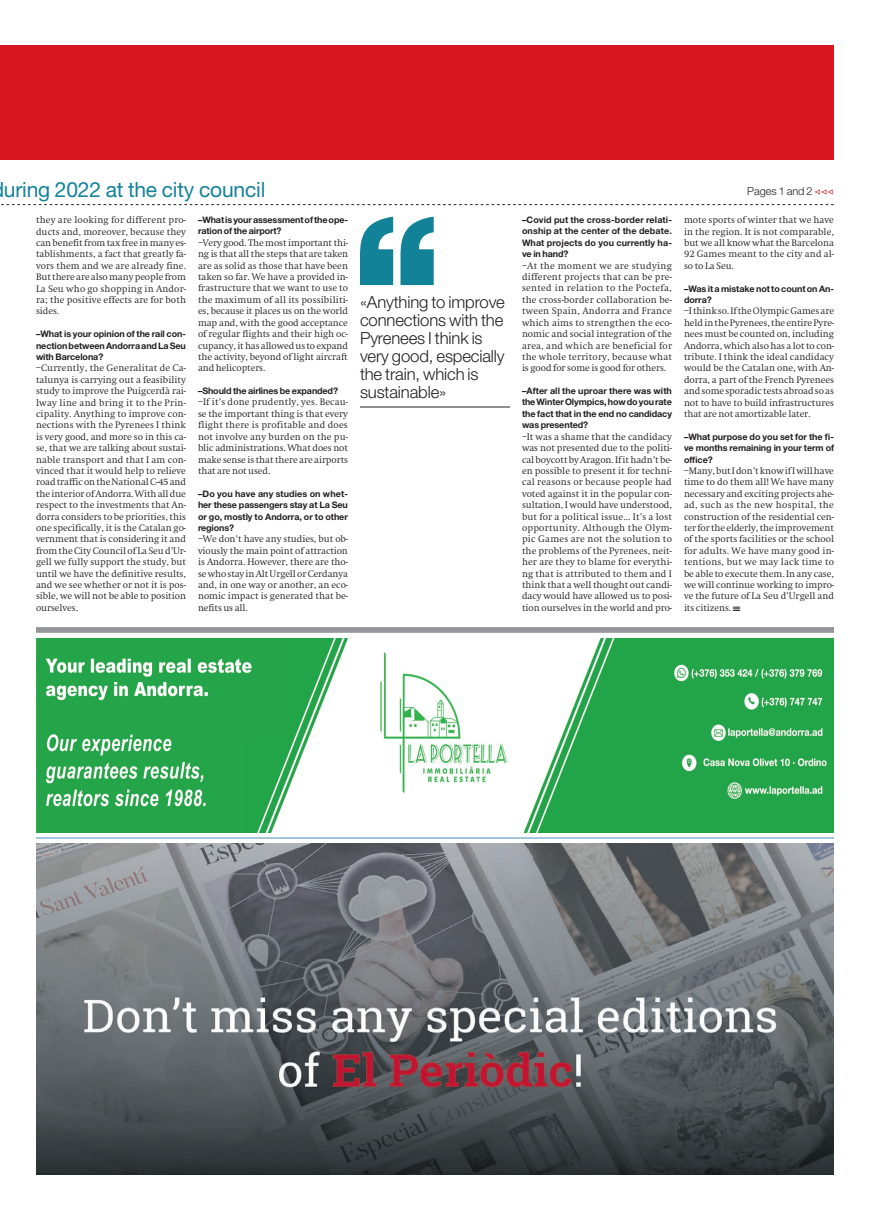
<style>
.page{position:relative;width:870px;height:1220px;background:#fff}
.page>*{position:absolute;margin:0;border:0;box-sizing:border-box;transform-origin:0 0}
.t1{font:21px "Helvetica Neue LT Std";letter-spacing:-.01em;color:#128298}
.Frase_Txt{font:300 16.7px/18px "Helvetica Neue LT Std";letter-spacing:-.01em;color:#231f20}
.t2{font:300 11px "Helvetica Neue LT Std";letter-spacing:-.01em;color:#231f20}
.A_Texto{font:300 9.1px/11.4px "Swift ND Std";letter-spacing:-.01em;color:#231f20;text-align:justify}
.A_Texto-2{font:700 9px/11.4px "Helvetica Neue LT Std";letter-spacing:-.01em;color:#231f20;text-align:justify}
</style>
<div class="page">
<div style="left:0;top:46px;width:834px;height:114px;background:#d7171f"></div>
<img style="left:36px;top:638px;width:798px;height:194px">
<div style="left:36px;top:627px;width:798px;height:6px;background:#939598"></div>
<svg style="left:1px;top:204px;width:833px;height:1px"></svg>
<svg style="left:360px;top:217px;width:74px;height:68px"></svg>
<hr style="left:360px;top:407px;width:150px;height:1px;background:#231f20">
<img style="left:36px;top:844px;width:798px;height:330px">
<hr style="left:36px;top:837px;width:798px;height:1px;background:#4f8abd">
<h1 class="t1" style="left:4px;top:177px;width:263px">uring 2022 at the city council</h1>
<p class="t2" style="left:747px;top:185px;width:67px">Pages 1 and 2</p>
<p class="A_Texto" style="left:36px;top:214px;width:152px">they are looking for different pro&shy;ducts and, moreover, because they can benefit from tax free in many es&shy;tablishments, a fact that greatly fa&shy;vors them and we are already fine.<br>But there are also many people from La Seu who go shopping in Andor&shy;ra; the positive effects are for both sides.</p>
<p class="A_Texto-2" style="left:36px;top:328px;width:152px">–What is your opinion of the rail con&shy;nection between Andorra and La Seu with Barcelona?</p>
<p class="A_Texto" style="left:36px;top:363px;width:152px">–Currently, the Generalitat de Ca&shy;talunya is carrying out a feasibility study to improve the Puigcerdà rai&shy;lway line and bring it to the Prin&shy;cipality. Anything to improve con&shy;nections with the Pyrenees I think is very good, and more so in this ca&shy;se, that we are talking about sustai&shy;nable transport and that I am con&shy;vinced that it would help to relieve road traffic on the National C-45 and the interior of Andorra. With all due respect to the investments that An&shy;dorra considers to be priorities, this one specifically, it is the Catalan go&shy;vernment that is considering it and from the City Council of La Seu d’Ur&shy;gell we fully support the study, but until we have the definitive results, and we see whether or not it is pos&shy;sible, we will not be able to position ourselves.</p>
<p class="A_Texto" style="left:684px;top:214px;width:152px">mote sports of winter that we have in the region. It is not comparable, but we all know what the Barcelona 92 Games meant to the city and al&shy;so to La Seu.</p>
<p class="A_Texto-2" style="left:684px;top:282px;width:152px">–Was it a mistake not to count on An&shy;dorra?</p>
<p class="A_Texto" style="left:684px;top:306px;width:152px">–I think so. If the Olympic Games are held in the Pyrenees, the entire Pyre&shy;nees must be counted on, including Andorra, which also has a lot to con&shy;tribute. I think the ideal candidacy would be the Catalan one, with An&shy;dorra, a part of the French Pyrenees and some sporadic tests abroad so as not to have to build infrastructures that are not amortizable later.</p>
<p class="A_Texto-2" style="left:684px;top:431px;width:152px">–What purpose do you set for the fi&shy;ve months remaining in your term of office?</p>
<p class="A_Texto" style="left:684px;top:465px;width:152px">–Many, but I don’t know if I will have time to do them all! We have many necessary and exciting projects ahe&shy;ad, such as the new hospital, the construction of the residential cen&shy;ter for the elderly, the improvement of the sports facilities or the school for adults. We have many good in&shy;tentions, but we may lack time to be able to execute them. In any case, we will continue working to impro&shy;ve the future of La Seu d’Urgell and its citizens. ★</p>
<p class="A_Texto-2" style="left:522px;top:214px;width:152px">–Covid put the cross-border relati&shy;onship at the center of the debate.<br>What projects do you currently ha&shy;ve in hand?</p>
<p class="A_Texto" style="left:522px;top:260px;width:152px">–At the moment we are studying different projects that can be pre&shy;sented in relation to the Poctefa, the cross-border collaboration be&shy;tween Spain, Andorra and France which aims to strengthen the eco&shy;nomic and social integration of the area, and which are beneficial for the whole territory, because what is good for some is good for others.</p>
<p class="A_Texto-2" style="left:522px;top:385px;width:152px">–After all the uproar there was with the Winter Olympics, how do you rate the fact that in the end no candidacy was presented?</p>
<p class="A_Texto" style="left:522px;top:431px;width:152px">–It was a shame that the candidacy was not presented due to the politi&shy;cal boycott by Aragon. If it hadn’t be&shy;en possible to present it for techni&shy;cal reasons or because people had voted against it in the popular con&shy;sultation, I would have understood, but for a political issue... It’s a lost opportunity. Although the Olym&shy;pic Games are not the solution to the problems of the Pyrenees, neit&shy;her are they to blame for everythi&shy;ng that is attributed to them and I think that a well thought out candi&shy;dacy would have allowed us to posi&shy;tion ourselves in the world and pro-</p>
<p class="A_Texto-2" style="left:198px;top:214px;width:152px">–What is your assessment of the ope&shy;ration of the airport?</p>
<p class="A_Texto" style="left:198px;top:237px;width:152px">–Very good. The most important thi&shy;ng is that all the steps that are taken are as solid as those that have been taken so far. We have a provided in&shy;frastructure that we want to use to the maximum of all its possibiliti&shy;es, because it places us on the world map and, with the good acceptance of regular flights and their high oc&shy;cupancy, it has allowed us to expand the activity, beyond of light aircraft and helicopters.</p>
<p class="A_Texto-2" style="left:198px;top:385px;width:142px">–Should the airlines be expanded?</p>
<p class="A_Texto" style="left:198px;top:397px;width:152px">–If it’s done prudently, yes. Becau&shy;se the important thing is that every flight there is profitable and does not involve any burden on the pu&shy;blic administrations. What does not make sense is that there are airports that are not used.</p>
<p class="A_Texto-2" style="left:198px;top:488px;width:152px">–Do you have any studies on whet&shy;her these passengers stay at La Seu or go, mostly to Andorra, or to other regions?</p>
<p class="A_Texto" style="left:198px;top:534px;width:152px">–We don’t have any studies, but ob&shy;viously the main point of attraction is Andorra. However, there are tho&shy;se who stay in Alt Urgell or Cerdanya and, in one way or another, an eco&shy;nomic impact is generated that be&shy;nefits us all.</p>
<p class="Frase_Txt" style="left:360px;top:293px;width:146px">«Anything to improve connections with the<br>Pyrenees I think is very good, especially the train, which is sustainable»</p>
</div>
